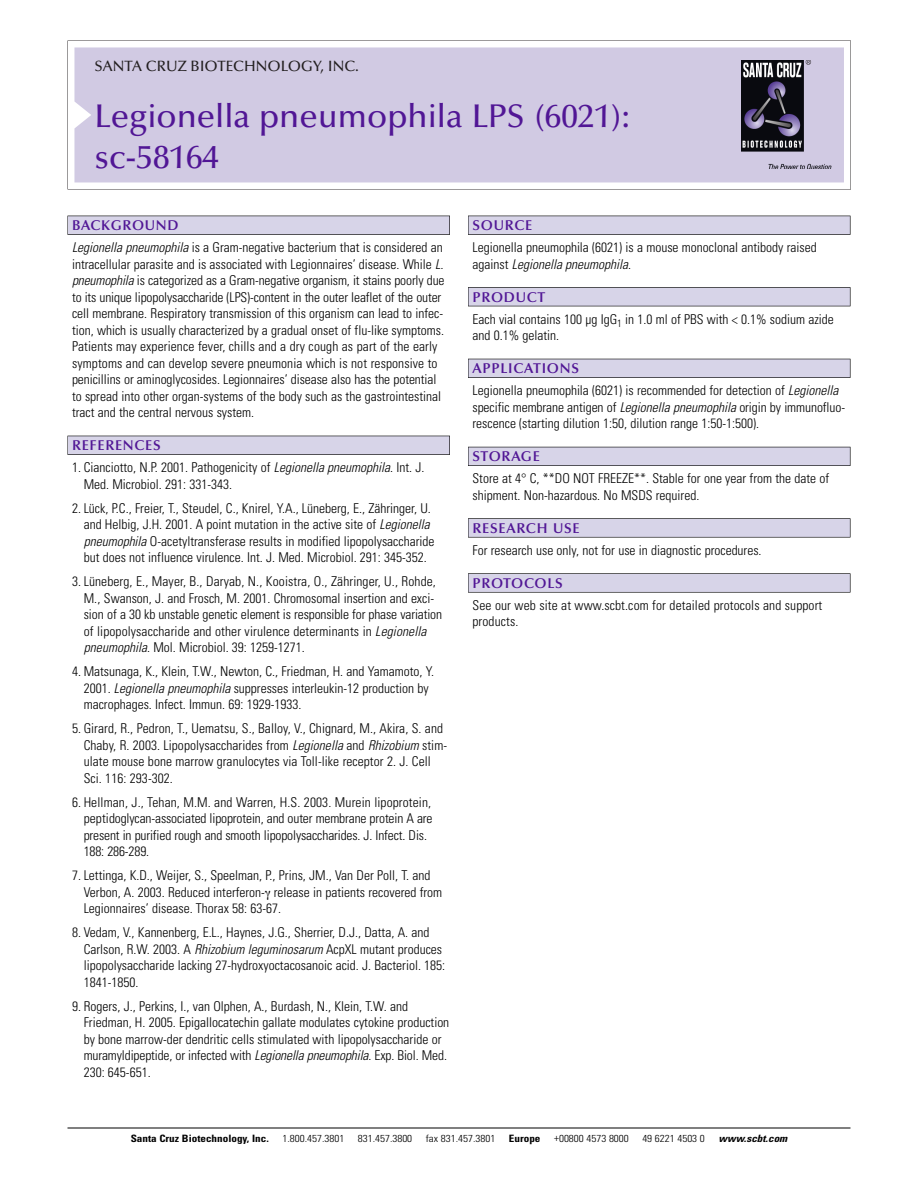
<style>
.page{position:relative;width:918px;height:1188px;background:#fff}
.page>*{position:absolute;margin:0;border:0;box-sizing:border-box;transform-origin:0 0}
.t1{font:500 33px/40.5px "Optima";color:#511695}
.t2{font:500 15px "Optima";color:#231f20}
.t3{font:600 14.25px "Optima";letter-spacing:.05em;color:#511695}
.t4{font:300 condensed 13.5px/16.5px "Univers";color:#000}
.t5{font:300 condensed 10.2px "Univers";color:#000;scale:1.1 1}
.t6{font:700 condensed 10.2px "Univers";color:#000;scale:1.1 1}
.t7{font:italic 700 condensed 10.2px "Univers";color:#000;scale:1.1 1}
.s1{font-style:italic}
</style>
<div class="page">
<svg style="left:74px;top:41px;width:777px;height:148px"></svg>
<div style="left:74px;top:47px;width:770px;height:135px;background:#d1cae3"></div>
<img style="left:741px;top:60px;width:90px;height:108px">
<div style="left:68px;top:216px;width:382px;height:19px;background:#535256"></div>
<div style="left:68px;top:216px;width:381px;height:18px;background:#d7d4e8"></div>
<div style="left:68px;top:436px;width:382px;height:19px;background:#525156"></div>
<div style="left:68px;top:436px;width:381px;height:18px;background:#d7d4e8"></div>
<div style="left:468px;top:216px;width:382px;height:19px;background:#535256"></div>
<div style="left:468px;top:216px;width:382px;height:18px;background:#d7d4e8"></div>
<div style="left:468px;top:287px;width:382px;height:19px;background:#515155"></div>
<div style="left:468px;top:288px;width:382px;height:18px;background:#d7d4e8"></div>
<div style="left:468px;top:359px;width:382px;height:19px;background:#515057"></div>
<div style="left:468px;top:359px;width:382px;height:18px;background:#d7d4e8"></div>
<div style="left:468px;top:447px;width:382px;height:19px;background:#535259"></div>
<div style="left:468px;top:447px;width:382px;height:18px;background:#d7d4e8"></div>
<svg style="left:468px;top:518px;width:382px;height:20px"></svg>
<div style="left:468px;top:519px;width:382px;height:18px;background:#d7d4e8"></div>
<div style="left:468px;top:573px;width:382px;height:20px;background:#676767"></div>
<div style="left:468px;top:574px;width:382px;height:18px;background:#d7d4e8"></div>
<hr style="left:68px;top:1128px;width:782px;height:1px;background:#000">
<p class="t2" style="left:94px;top:60px;width:266px">SANTA CRUZ BIOTECHNOLOGY, INC.</p>
<p class="t1" style="left:94px;top:99px;width:537px">Legionella pneumophila LPS (6021): sc-58164</p>
<p class="t3" style="left:72px;top:219px;width:108px">BACKGROUND</p>
<p class="t4" style="left:72px;top:240px;width:376px"><span class="s1">Legionella pneumophila</span>is a Gram-negative bacterium that is considered an intracellular parasite and is associated with Legionnaires’ disease. While <span class="s1">L. pneumophila</span>is categorized as a Gram-negative organism, it stains poorly due to its unique lipopolysaccharide (LPS)-content in the outer leaflet of the outer cell membrane. Respiratory transmission of this organism can lead to infec&shy;tion, which is usually characterized by a gradual onset of flu-like symptoms.<br>Patients may experience fever, chills and a dry cough as part of the early symptoms and can develop severe pneumonia which is not responsive to penicillins or aminoglycosides. Legionnaires’ disease also has the potential to spread into other organ-systems of the body such as the gastrointestinal tract and the central nervous system.</p>
<p class="t3" style="left:72px;top:439px;width:90px">REFERENCES</p>
<p class="t4" style="left:84px;top:460px;width:342px;text-indent:-12px">1. Cianciotto, N.P. 2001. Pathogenicity of <span class="s1">Legionella pneumophila</span>. Int. J.<br>Med. Microbiol. 291: 331-343.</p>
<p class="t4" style="left:84px;top:501px;width:352px;text-indent:-12px">2. Lück, P.C., Freier, T., Steudel, C., Knirel, Y.A., Lüneberg, E., Zähringer, U. and Helbig, J.H. 2001. A point mutation in the active site of <span class="s1">Legionella pneumophila</span>O-acetyltransferase results in modified lipopolysaccharide but does not influence virulence. Int. J. Med. Microbiol. 291: 345-352.</p>
<p class="t4" style="left:84px;top:574px;width:360px;text-indent:-12px">3. Lüneberg, E., Mayer, B., Daryab, N., Kooistra, O., Zähringer, U., Rohde, M., Swanson, J. and Frosch, M. 2001. Chromosomal insertion and exci&shy;sion of a 30 kb unstable genetic element is responsible for phase variation of lipopolysaccharide and other virulence determinants in <span class="s1">Legionella pneumophila</span>. Mol. Microbiol. 39: 1259-1271.</p>
<p class="t4" style="left:84px;top:664px;width:352px;text-indent:-12px">4. Matsunaga, K., Klein, T.W., Newton, C., Friedman, H. and Yamamoto, Y.<br>2001. <span class="s1">Legionella pneumophila</span>suppresses interleukin-12 production by macrophages. Infect. Immun. 69: 1929-1933.</p>
<p class="t4" style="left:84px;top:721px;width:365px;text-indent:-12px">5. Girard, R., Pedron, T., Uematsu, S., Balloy, V., Chignard, M., Akira, S. and Chaby, R. 2003. Lipopolysaccharides from <span class="s1">Legionella</span>and <span class="s1">Rhizobium</span>stim&shy;ulate mouse bone marrow granulocytes via Toll-like receptor 2. J. Cell Sci. 116: 293-302.</p>
<p class="t4" style="left:84px;top:795px;width:350px;text-indent:-12px">6. Hellman, J., Tehan, M.M. and Warren, H.S. 2003. Murein lipoprotein, peptidoglycan-associated lipoprotein, and outer membrane protein A are present in purified rough and smooth lipopolysaccharides. J. Infect. Dis.<br>188: 286-289.</p>
<p class="t4" style="left:84px;top:868px;width:360px;text-indent:-12px">7. Lettinga, K.D., Weijer, S., Speelman, P., Prins, JM., Van Der Poll, T. and<br>Verbon, A. 2003. Reduced interferon- release in patients recovered from<br>Legionnaires’ disease. Thorax 58: 63-67.</p>
<p class="t4" style="left:84px;top:925px;width:363px;text-indent:-12px">8. Vedam, V., Kannenberg, E.L., Haynes, J.G., Sherrier, D.J., Datta, A. and Carlson, R.W. 2003. A <span class="s1">Rhizobium leguminosarum</span>AcpXL mutant produces lipopolysaccharide lacking 27-hydroxyoctacosanoic acid. J. Bacteriol. 185:<br>1841-1850.</p>
<p class="t4" style="left:84px;top:999px;width:367px;text-indent:-12px">9. Rogers, J., Perkins, I., van Olphen, A., Burdash, N., Klein, T.W. and Friedman, H. 2005. Epigallocatechin gallate modulates cytokine production by bone marrow-der dendritic cells stimulated with lipopolysaccharide or muramyldipeptide, or infected with <span class="s1">Legionella pneumophila</span>. Exp. Biol. Med.<br>230: 645-651.</p>
<p class="t3" style="left:473px;top:219px;width:61px">SOURCE</p>
<p class="t4" style="left:473px;top:240px;width:346px">Legionella pneumophila (6021) is a mouse monoclonal antibody raised a g a i n s t <span class="s1">Legionella pneumophila</span>.</p>
<p class="t3" style="left:473px;top:291px;width:74px">PRODUCT</p>
<p class="t4" style="left:473px;top:312px;width:363px">Each vial contains 100 µg IgG<sub>1</sub> in 1.0 ml of PBS with &lt; 0.1% sodium azide and 0.1% gelatin.</p>
<p class="t3" style="left:473px;top:362px;width:108px">APPLICATIONS</p>
<p class="t4" style="left:473px;top:384px;width:374px">Legionella pneumophila (6021) is recommended for detection of <span class="s1">Legionella </span>specific membrane antigen of <span class="s1">Legionella pneumophila</span>origin by immunofluo&shy;rescence (starting dilution 1:50, dilution range 1:50-1:500).</p>
<p class="t3" style="left:473px;top:450px;width:69px">STORAGE</p>
<p class="t4" style="left:473px;top:472px;width:358px">Store at 4° C, **DO NOT FREEZE**. Stable for one year from the date of shipment. Non-hazardous. No MSDS required.</p>
<p class="t3" style="left:473px;top:522px;width:109px">RESEARCH USE</p>
<p class="t4" style="left:473px;top:543px;width:291px">For research use only, not for use in diagnostic procedures.</p>
<p class="t3" style="left:473px;top:577px;width:92px">PROTOCOLS</p>
<p class="t4" style="left:473px;top:598px;width:351px">See our web site at www.scbt.com for detailed protocols and support products.</p>
<p class="t6" style="left:131px;top:1135px;width:127px">Santa Cruz Biotechnology, Inc.</p>
<p class="t5" style="left:282px;top:1135px;width:58px">1.800.457.3801</p>
<p class="t5" style="left:358px;top:1135px;width:51px">831.457.3800</p>
<p class="t5" style="left:426px;top:1135px;width:65px">fax 831.457.3801</p>
<p class="t6" style="left:509px;top:1135px;width:30px">Europe</p>
<p class="t5" style="left:554px;top:1135px;width:69px">+00800 4573 8000</p>
<p class="t5" style="left:642px;top:1135px;width:58px">49 6221 4503 0</p>
<p class="t7" style="left:719px;top:1135px;width:66px">www.scbt.com</p>
</div>
